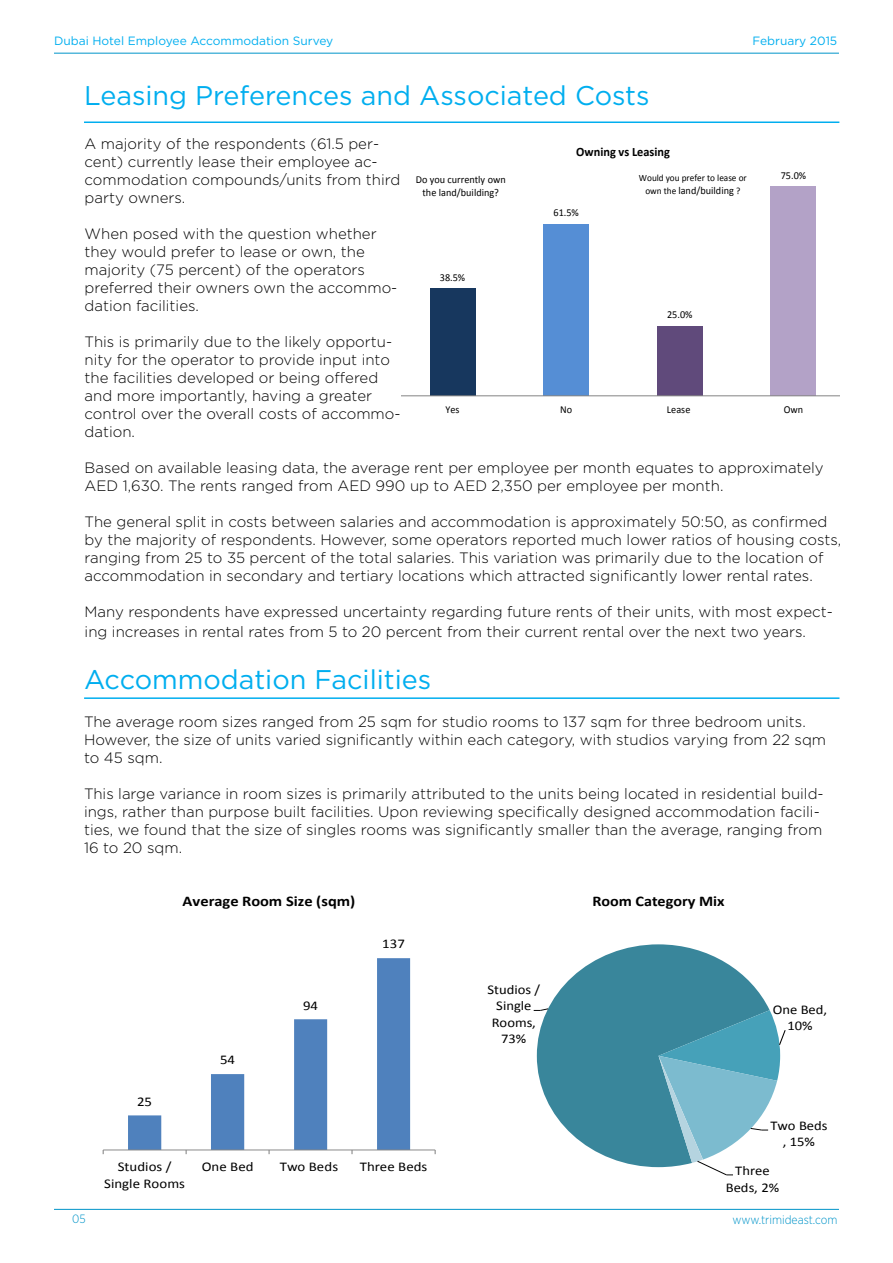
<style>
.page{position:relative;width:893px;height:1263px;background:#fff}
.page>*{position:absolute;margin:0;border:0;box-sizing:border-box;transform-origin:0 0}
.t1{font:27px "Gotham";color:#00aeef}
.t2{font:300 15px/18px "Gotham";color:#000}
.t3{font:700 14.85px "Calibri";color:#000;scale:1.11 1}
.t4{font:700 14.85px "Calibri";color:#000;scale:1.09 1}
.t5{font:13.35px/16.4px "Calibri";color:#000;text-align:center;scale:1.09 1}
.t6{font:13.35px/16.4px "Calibri";color:#000;text-align:center;scale:1.11 1}
.t7{font:700 12.75px "Calibri";letter-spacing:.005em;color:#000;scale:.96 1}
.t8{font:300 12.15px "Gotham Narrow";color:#0094c9}
.t9{font:12px "Gotham";color:#00aeef}
.t10{font:300 12px "Gotham Narrow";color:#0094c9}
.t11{font:10.65px/13px "Calibri";color:#000;text-align:center;scale:.96 1}
.t12{font:9.6px "Calibri";color:#000;scale:.96 1}
.s1{font-size:9.6px}
</style>
<div class="page">
<hr style="left:54px;top:1209px;width:785px;height:1px;background:#0094c9">
<hr style="left:54px;top:53px;width:785px;height:1px;background:#0094c9">
<hr style="left:84px;top:121px;width:755px;height:2px;background:#00aeef">
<hr style="left:84px;top:697px;width:755px;height:2px;background:#00aeef">
<svg style="left:128px;top:958px;width:282px;height:191px"></svg>
<hr style="left:103px;top:1149px;width:332px;height:1px;background:#868686">
<svg style="left:537px;top:944px;width:233px;height:223px;fill:#39869b"></svg>
<svg style="left:534px;top:1008px;width:15px;height:3px"></svg>
<svg style="left:658px;top:1010px;width:128px;height:166px"></svg>
<div style="left:430px;top:288px;width:45px;height:108px;background:#17375e"></div>
<div style="left:543px;top:224px;width:46px;height:172px;background:#558ed5"></div>
<div style="left:657px;top:326px;width:46px;height:70px;background:#604a7b"></div>
<div style="left:771px;top:186px;width:45px;height:210px;background:#b3a2c7"></div>
<hr style="left:402px;top:395px;width:437px;height:1px;background:#868686">
<p class="t9" style="left:54px;top:35px;width:281px">Dubai Hotel Employee Accommodation Survey</p>
<p class="t9" style="left:752px;top:35px;width:86px">February 2015</p>
<h1 class="t1" style="left:84px;top:81px;width:567px">Leasing Preferences and Associated Costs</h1>
<p class="t2" style="left:85px;top:135px;width:317px">A majority of the respondents (61.5 per&shy;cent) currently lease their employee ac&shy;commodation compounds/units from third party owners.</p>
<p class="t2" style="left:85px;top:225px;width:314px">When posed with the question whether they would prefer to lease or own, the majority (75 percent) of the operators preferred their owners own the accommo&shy;dation facilities.</p>
<p class="t2" style="left:85px;top:333px;width:318px">This is primarily due to the likely opportu&shy;nity for the operator to provide input into the facilities developed or being offered and more importantly, having a greater control over the overall costs of accommo&shy;dation.</p>
<p class="t2" style="left:85px;top:459px;width:741px">Based on available leasing data, the average rent per employee per month equates to approximately<br>AED 1,630. The rents ranged from AED 990 up to AED 2,350 per employee per month.</p>
<p class="t2" style="left:85px;top:513px;width:758px">The general split in costs between salaries and accommodation is approximately 50:50, as confirmed by the majority of respondents. However, some operators reported much lower ratios of housing costs, ranging from 25 to 35 percent of the total salaries. This variation was primarily due to the location of accommodation in secondary and tertiary locations which attracted significantly lower rental rates.</p>
<p class="t2" style="left:85px;top:602px;width:750px;line-height:19.8px">Many respondents have expressed uncertainty regarding future rents of their units, with most expect&shy;ing increases in rental rates from 5 to 20 percent from their current rental over the next two years.</p>
<p class="t7" style="left:576px;top:143px;width:99px">Owning vs Leasing</p>
<p class="t11" style="left:781px;top:169px;width:28px">75.0%</p>
<p class="t11" style="left:416px;top:173px;width:95px">Do you currently own the land/building?</p>
<p class="t12" style="left:639px;top:172px;width:114px">Would you prefer to lease or</p>
<p class="t11" style="left:645px;top:184px;width:100px"><span class="s1">own the</span> land/building <span class="s1">?</span></p>
<p class="t11" style="left:553px;top:206px;width:28px">61.5%</p>
<p class="t11" style="left:440px;top:271px;width:28px">38.5%</p>
<p class="t11" style="left:667px;top:308px;width:28px">25.0%</p>
<p class="t11" style="left:445px;top:403px;width:16px">Yes</p>
<p class="t11" style="left:560px;top:403px;width:14px">No</p>
<p class="t11" style="left:667px;top:403px;width:26px">Lease</p>
<p class="t11" style="left:784px;top:403px;width:22px">Own</p>
<h1 class="t1" style="left:84px;top:664px;width:349px">Accommodation Facilities</h1>
<p class="t2" style="left:84px;top:713px;width:744px">The average room sizes ranged from 25 sqm for studio rooms to 137 sqm for three bedroom units.<br>However, the size of units varied significantly within each category, with studios varying from 22 sqm to 45 sqm.</p>
<p class="t2" style="left:84px;top:785px;width:741px">This large variance in room sizes is primarily attributed to the units being located in residential build&shy;ings, rather than purpose built facilities. Upon reviewing specifically designed accommodation facili&shy;ties, we found that the size of singles rooms was significantly smaller than the average, ranging from 16 to 20 sqm.</p>
<p class="t6" style="left:137px;top:1093px;width:15px">25</p>
<p class="t3" style="left:183px;top:891px;width:157px">Average Room Size (sqm)</p>
<p class="t6" style="left:220px;top:1052px;width:15px">54</p>
<p class="t6" style="left:303px;top:997px;width:15px">94</p>
<p class="t6" style="left:382px;top:936px;width:22px">137</p>
<p class="t6" style="left:104px;top:1158px;width:74px">Studios /<br>Single Rooms</p>
<p class="t6" style="left:202px;top:1158px;width:48px">One Bed</p>
<p class="t6" style="left:280px;top:1158px;width:54px">Two Beds</p>
<p class="t6" style="left:360px;top:1158px;width:62px">Three Beds</p>
<p class="t5" style="left:488px;top:981px;width:50px">Studios /<br>Single<br>Rooms,<br>73%</p>
<p class="t4" style="left:592px;top:891px;width:123px">Room Category Mix</p>
<p class="t5" style="left:773px;top:1001px;width:51px">One Bed,<br>10%</p>
<p class="t5" style="left:770px;top:1117px;width:54px">Two Beds , 15%</p>
<p class="t5" style="left:726px;top:1163px;width:51px">Three<br>Beds, 2%</p>
<p class="t10" style="left:72px;top:1211px;width:15px">05</p>
<p class="t8" style="left:733px;top:1213px;width:106px">www.trimideast.com</p>
</div>
